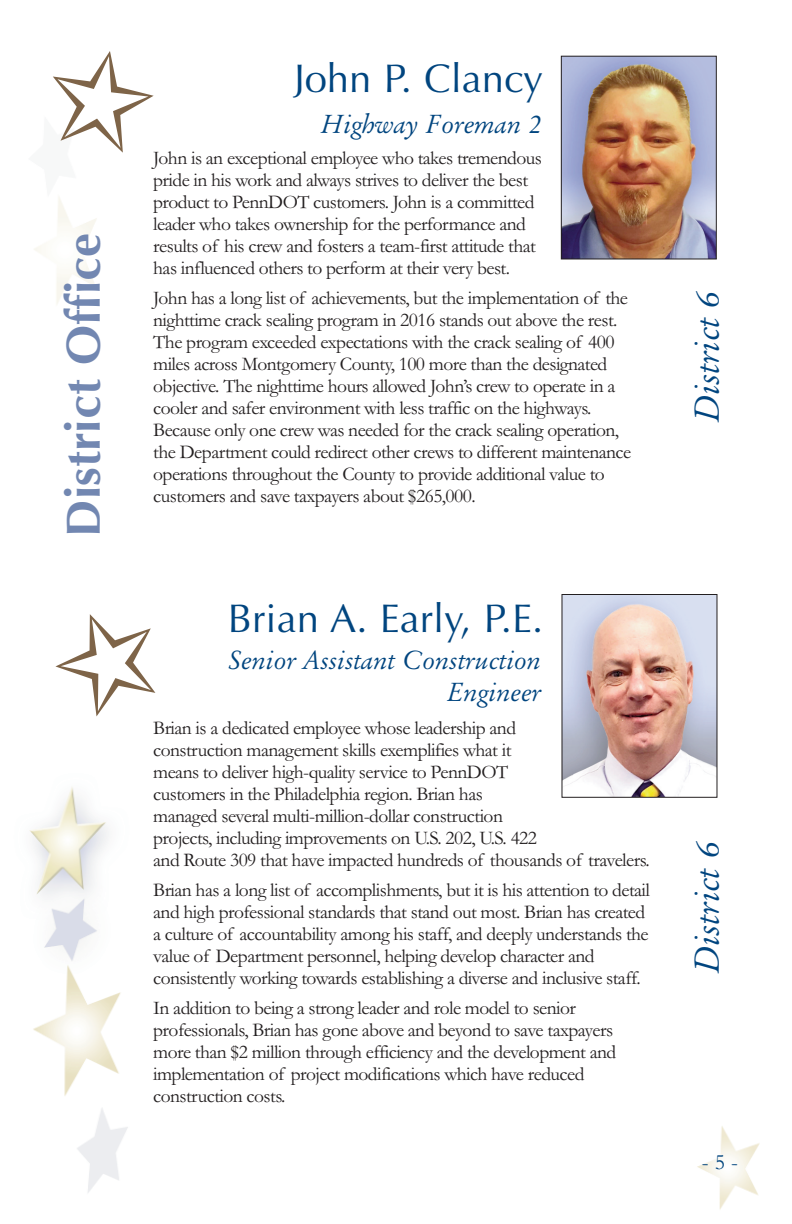
<style>
.page{position:relative;width:792px;height:1224px;background:#fff}
.page>*{position:absolute;margin:0;border:0;box-sizing:border-box;transform-origin:0 0}
.t1{font:700 48px "Optima";color:#7287b1}
.t2{font:40px "Optima";color:#01457f}
.t3{font:italic 34px "Garamand Classic";color:#01457f}
.t4{font:italic 26px/31.8px "Garamand Classic";color:#01457f;text-align:right}
.t5{font:22px "Garamond";color:#01457f}
.t6{font:19.6px/22px "Garamond";letter-spacing:-.03em;color:#231f20}
</style>
<div class="page">
<img style="left:29px;top:55px;width:731px;height:1155px">
<img style="left:563px;top:58px;width:152px;height:199px">
<div style="left:561px;top:56px;width:156px;height:203px;border:1px solid #231f20"></div>
<img style="left:563px;top:596px;width:152px;height:200px">
<div style="left:561px;top:594px;width:156px;height:204px;border:1px solid #231f20"></div>
<svg style="left:41px;top:55px;width:119px;height:101px"></svg>
<svg style="left:42px;top:595px;width:132px;height:129px"></svg>
<h1 class="t1" style="left:56px;top:537px;width:305px;rotate:-90deg">District Office</h1>
<h2 class="t2" style="left:294px;top:55px;width:251px">John P. Clancy</h2>
<h3 class="t4" style="left:321px;top:108px;width:222px">Highway Foreman 2</h3>
<p class="t6" style="left:153px;top:147px;width:390px">John is an exceptional employee who takes tremendous pride in his work and always strives to deliver the best product to PennDOT customers. John is a committed leader who takes ownership for the performance and results of his crew and fosters a team-first attitude that has influenced others to perform at their very best.</p>
<p class="t6" style="left:153px;top:287px;width:479px">John has a long list of achievements, but the implementation of the nighttime crack sealing program in 2016 stands out above the rest.<br>The program exceeded expectations with the crack sealing of 400 miles across Montgomery County, 100 more than the designated objective. The nighttime hours allowed John’s crew to operate in a cooler and safer environment with less traffic on the highways.<br>Because only one crew was needed for the crack sealing operation, the Department could redirect other crews to different maintenance operations throughout the County to provide additional value to customers and save taxpayers about $265,000.</p>
<h2 class="t2" style="left:228px;top:595px;width:317px">Brian A. Early, P.E.</h2>
<h3 class="t4" style="left:228px;top:644px;width:315px">Senior Assistant Construction<br>Engineer</h3>
<p class="t6" style="left:153px;top:716px;width:498px">Brian is a dedicated employee whose leadership and<br>construction management skills exemplifies what it<br>means to deliver high-quality service to PennDOT<br>customers in the Philadelphia region. Brian has<br>managed several multi-million-dollar construction<br>projects, including improvements on U.S. 202, U.S. 422<br>and Route 309 that have impacted hundreds of thousands of travelers.</p>
<p class="t6" style="left:153px;top:878px;width:498px">Brian has a long list of accomplishments, but it is his attention to detail and high professional standards that stand out most. Brian has created a culture of accountability among his staff, and deeply understands the value of Department personnel, helping develop character and consistently working towards establishing a diverse and inclusive staff.</p>
<p class="t6" style="left:153px;top:996px;width:464px">In addition to being a strong leader and role model to senior professionals, Brian has gone above and beyond to save taxpayers more than $2 million through efficiency and the development and implementation of project modifications which have reduced construction costs.</p>
<h3 class="t3" style="left:687px;top:422px;width:133px;rotate:-90deg">District 6</h3>
<h3 class="t3" style="left:687px;top:973px;width:133px;rotate:-90deg">District 6</h3>
<p class="t5" style="left:702px;top:1149px;width:38px">-5-</p>
</div>
